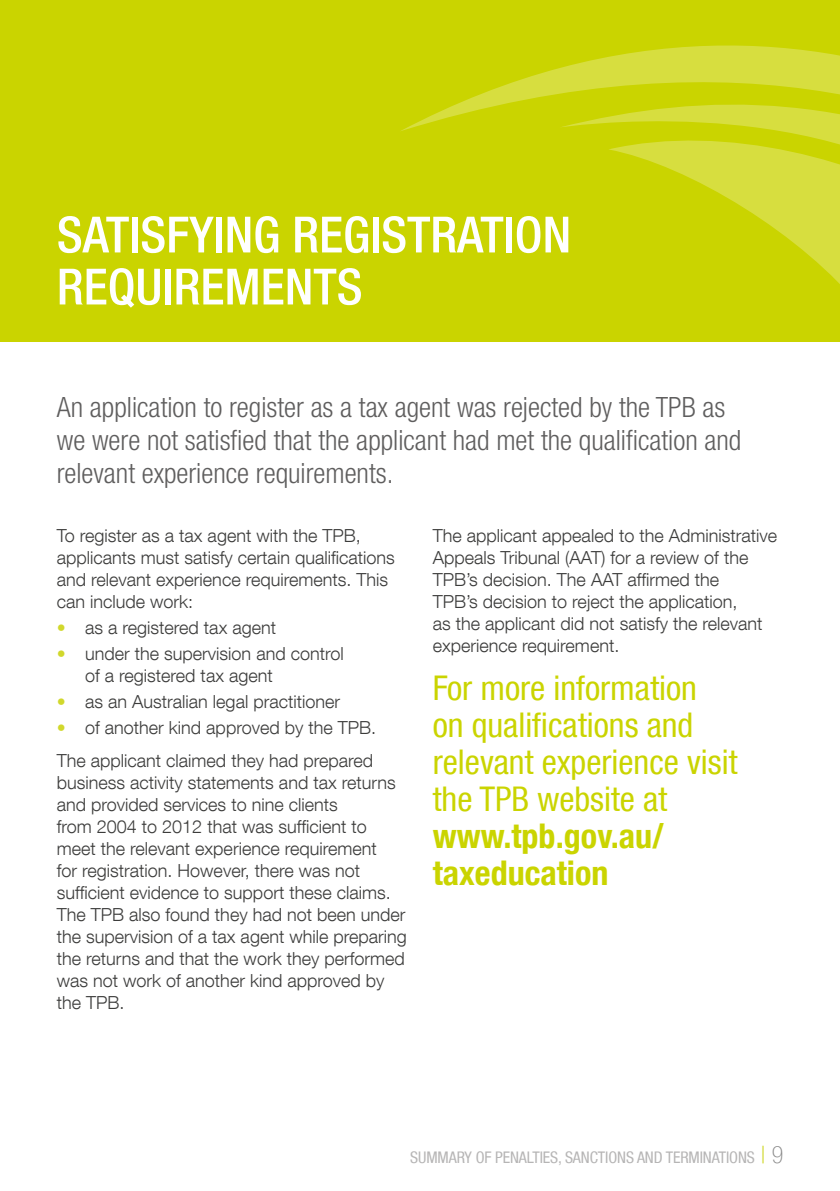
<style>
.page{position:relative;width:840px;height:1191px;background:#fff}
.page>*{position:absolute;margin:0;border:0;box-sizing:border-box;transform-origin:0 0}
.TPB___Heading_1{font:500 condensed 50px/52px "Helvetica Neue LT Com";color:#fff}
.TPB_-_pull_quote{font:condensed 34px/37px "Helvetica Neue LT Com";color:#cad400}
.TPB___Intro{font:300 condensed 28px/33px "Helvetica Neue LT Com";color:#5f5e5e}
.TPB___Body{font:300 18px/22px "Helvetica Neue LT Com";color:#3c3c3b}
.TPB_-_body_no_space{font:300 18px/22px "Helvetica Neue LT Com";color:#3c3c3b}
.t1{font:condensed 16px "Helvetica Neue LT Com";letter-spacing:-.005em;color:#b6b5b5}
.s1{font-weight:500;color:#d1d82c}
.s2{font-weight:700}
.s3{font-weight:100;font-size:24px;color:#c6d000}
.s4{font-weight:100;font-size:24px;color:#878787}
</style>
<div class="page">
<div style="left:0;top:0;width:839px;height:341px;background:#cad400"></div>
<svg style="left:401px;top:45px;width:438px;height:86px"></svg>
<svg style="left:559px;top:89px;width:280px;height:194px"></svg>
<p class="TPB___Heading_1" style="left:57px;top:208px;width:515px">SATISFYING REGISTRATION<br>REQUIREMENTS</p>
<p class="TPB___Intro" style="left:57px;top:390px;width:685px">An application to register as a tax agent was rejected by the TPB as we were not satisfied that the applicant had met the qualification and relevant experience requirements.</p>
<p class="TPB_-_body_no_space" style="left:57px;top:524px;width:339px">To register as a tax agent with the TPB, applicants must satisfy certain qualifications and relevant experience requirements. This can include work:</p>
<p class="TPB___Body" style="left:57px;top:616px;width:221px"><span class="s1">•</span> as a registered tax agent</p>
<p class="TPB___Body" style="left:85px;top:642px;width:260px;text-indent:-28px"><span class="s1">•</span> under the supervision and control of a registered tax agent</p>
<p class="TPB___Body" style="left:57px;top:690px;width:285px"><span class="s1">•</span> as an Australian legal practitioner</p>
<p class="TPB___Body" style="left:57px;top:716px;width:321px"><span class="s1">•</span> of another kind approved by the TPB.</p>
<p class="TPB___Body" style="left:57px;top:749px;width:351px">The applicant claimed they had prepared business activity statements and tax returns and provided services to nine clients<br>from 2004 to 2012 that was sufficient to meet the relevant experience requirement<br>for registration. However, there was not sufficient evidence to support these claims.<br>The TPB also found they had not been under the supervision of a tax agent while preparing the returns and that the work they performed was not work of another kind approved by the TPB.</p>
<p class="TPB___Body" style="left:432px;top:524px;width:346px">The applicant appealed to the Administrative Appeals Tribunal (AAT) for a review of the TPB’s decision. The AAT affirmed the<br>TPB’s decision to reject the application,<br>as the applicant did not satisfy the relevant experience requirement.</p>
<p class="TPB_-_pull_quote" style="left:432px;top:669px;width:306px">For more information<br>on qualifications and relevant experience visit the TPB website at <span class="s2">www.tpb.gov.au/ taxeducation</span></p>
<p class="t1" style="left:410px;top:1147px;width:374px">SUMMARY OF PENALTIES, SANCTIONS AND TERMINATIONS <span class="s3">|</span> <span class="s4">9</span></p>
</div>
